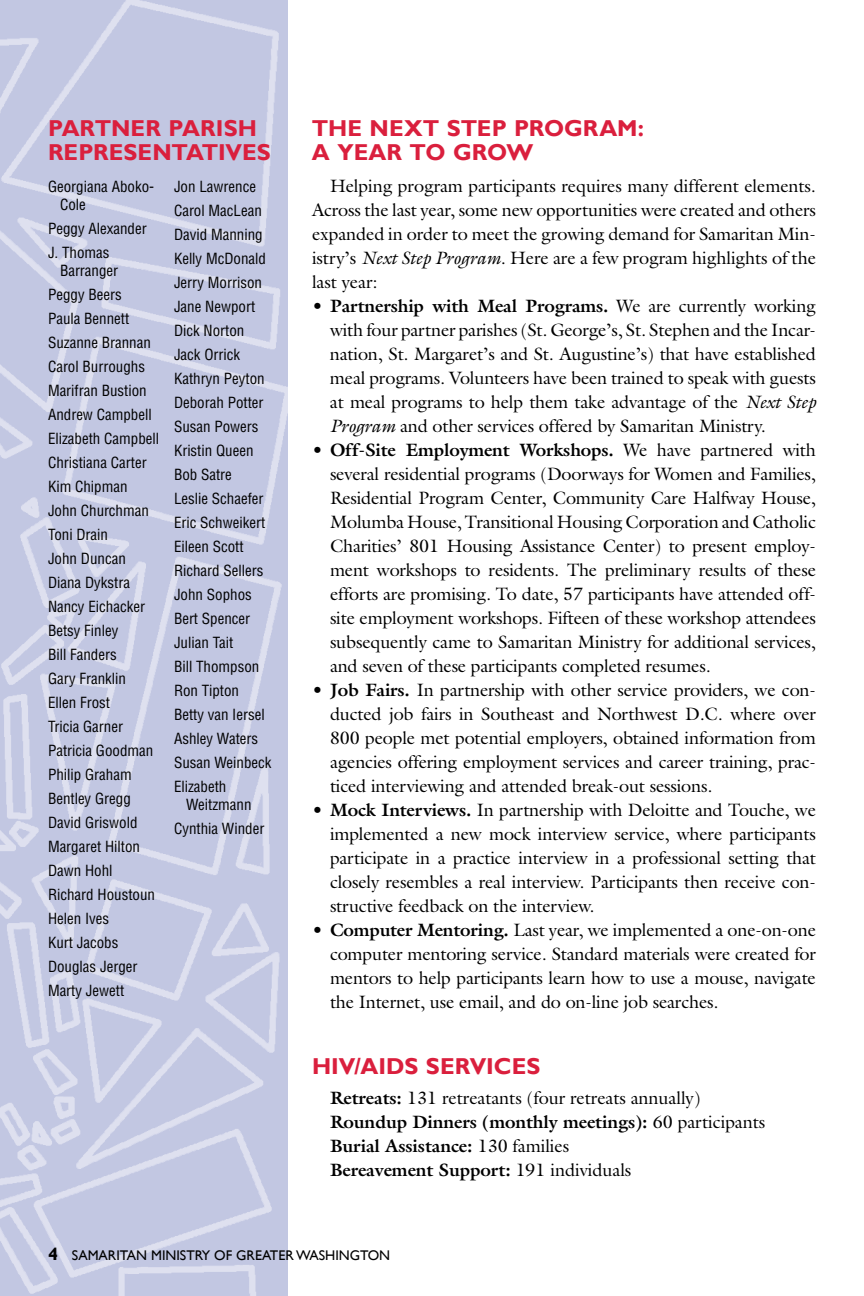
<style>
.page{position:relative;width:864px;height:1296px;background:#fff}
.page>*{position:absolute;margin:0;border:0;box-sizing:border-box;transform-origin:0 0}
.t1{font:700 23px/24px "Gill Sans";color:#da1f3d}
.t2{font:18px/24px "Galliard";letter-spacing:-.01em;color:#000;text-align:justify}
.t3{font:700 18px/24px "Galliard";letter-spacing:-.005em;color:#000}
.t4{font:condensed 15px/24px "Helvetica LT Std";color:#000}
.t5{font:14px "Gill Sans";color:#000}
.s1{font-style:italic}
.s2{font-weight:700}
.s3{font-weight:400}
</style>
<div class="page">
<img style="left:0;top:0;width:288px;height:1296px">
<svg style="left:49px;top:1248px;width:8px;height:12px"></svg>
<p class="t1" style="left:48px;top:117px;width:224px">PARTNER PARISH<br>REPRESENTATIVES</p>
<p class="t1" style="left:312px;top:117px;width:334px">THE NEXT STEP PROGRAM :<br>A YEAR TO GROW</p>
<p class="t2" style="left:312px;top:174px;width:506px;text-indent:18px">Helping program participants requires many different elements.<br>Across the last year, some new opportunities were created and others expanded in order to meet the growing demand for Samar-i-tan Min&shy;istry’s <span class="s1">Next Step Program</span>. Here are a few program highlights of the last year:</p>
<p class="t2" style="left:330px;top:294px;width:488px;text-indent:-18px">• <span class="s2">Partnership with Meal Programs.</span> We are currently working with four partner parishes (St. George’s, St. Stephen and the In-car&shy;nation, St. Margaret’s and St. Augustine’s) that have estab-lished meal programs. Volunteers have been trained to speak with guests at meal programs to help them take advantage of the <span class="s1">Next Step Program</span> and other services offered by Samaritan Ministry.</p>
<p class="t2" style="left:330px;top:438px;width:488px;text-align:left;text-indent:-18px">• <span class="s2">Off-Site Employment Workshops.</span> We have partnered with several residential programs (Doorways for Women and Families, Residential Program Center, Community Care Halfway House, Molumba House, Transitional Housing Corporation and Cath-olic Charities’ 801 Housing Assistance Center) to present em-ploy&shy;ment workshops to residents. The preliminary results of these efforts are promising. To date, 57 participants have attended off&shy;site employment workshops. Fifteen of these workshop attendees subsequently came to Samaritan Ministry for additional services, and seven of these participants completed resumes.</p>
<p class="t2" style="left:330px;top:678px;width:488px;text-indent:-18px">• <span class="s2">Job Fairs.</span> In partnership with other service providers, we con&shy;ducted job fairs in Southeast and Northwest D.C. where over 800 people met potential employers, obtained information from agencies offering employment services and career training, prac&shy;ticed interviewing and attended break-out sessions.</p>
<p class="t2" style="left:330px;top:798px;width:488px;text-indent:-18px">• <span class="s2">Mock Interviews.</span> In partnership with Deloitte and Touche, we implemented a new mock interview service, where participants participate in a practice interview in a professional setting that closely resembles a real interview. Participants then receive con&shy;structive feedback on the interview.</p>
<p class="t2" style="left:330px;top:918px;width:487px;text-indent:-18px">• <span class="s2">Computer Mentoring.</span> Last year, we implemented a one-on-one computer mentoring service. Standard materials were created for mentors to help participants learn how to use a mouse, navigate the Internet, use email, and do on-line job searches.</p>
<p class="t4" style="left:60px;top:177px;width:96px;line-height:18px;text-indent:-12px">Georgiana Aboko-<br>Cole</p>
<p class="t4" style="left:48px;top:216px;width:100px">Peggy Alexander<br>J. Thomas</p>
<p class="t4" style="left:48px;top:258px;width:113px;text-indent:12px">Barranger<br>Peggy Beers<br>Paula Bennett<br>Suzanne Brannan<br>Carol Burroughs<br>Marifran Bustion<br>Andrew Campbell<br>Elizabeth Campbell<br>Christiana Carter<br>Kim Chipman<br>John Churchman<br>Toni Drain<br>John Duncan<br>Diana Dykstra<br>Nancy Eichacker<br>Betsy Finley<br>Bill Fanders<br>Gary Franklin<br>Ellen Frost<br>Tricia Garner<br>Patricia Goodman<br>Philip Graham<br>Bentley Gregg<br>David Griswold<br>Margaret Hilton<br>Dawn Hohl<br>Richard Houstoun<br>Helen Ives<br>Kurt Jacobs<br>Douglas Jerger<br>Marty Jewett</p>
<p class="t4" style="left:174px;top:174px;width:99px">Jon Lawrence<br>Carol MacLean<br>David Manning<br>Kelly McDonald<br>Jerry Morrison<br>Jane Newport<br>Dick Norton<br>Jack Orrick<br>Kathryn Peyton<br>Deborah Potter<br>Susan Powers<br>Kristin Queen<br>Bob Satre<br>Leslie Schaefer<br>Eric Schweikert<br>Eileen Scott<br>Richard Sellers<br>John Sophos<br>Bert Spencer<br>Julian Tait<br>Bill Thompson<br>Ron Tipton<br>Betty van Iersel<br>Ashley Waters<br>Susan Weinbeck<br>Elizabeth</p>
<p class="t4" style="left:174px;top:792px;width:92px;text-align:center">Weitzmann<br>Cynthia Winder</p>
<p class="t1" style="left:312px;top:1055px;width:15px">HIV</p>
<p class="t1" style="left:355px;top:1055px;width:187px">/AI DS SERVICES</p>
<p class="t3" style="left:330px;top:1086px;width:437px">Retreats: <span class="s3">131 retreatants (four retreats annually)<br></span>Roundup Dinners (monthly meetings): <span class="s3">60 participants </span>Burial Assistance: <span class="s3">130 families<br></span>Bereavement Support: <span class="s3">191 individuals</span></p>
<p class="t5" style="left:72px;top:1247px;width:320px">SAMARITAN MINISTRY OF GREATER WASHINGTON</p>
</div>
